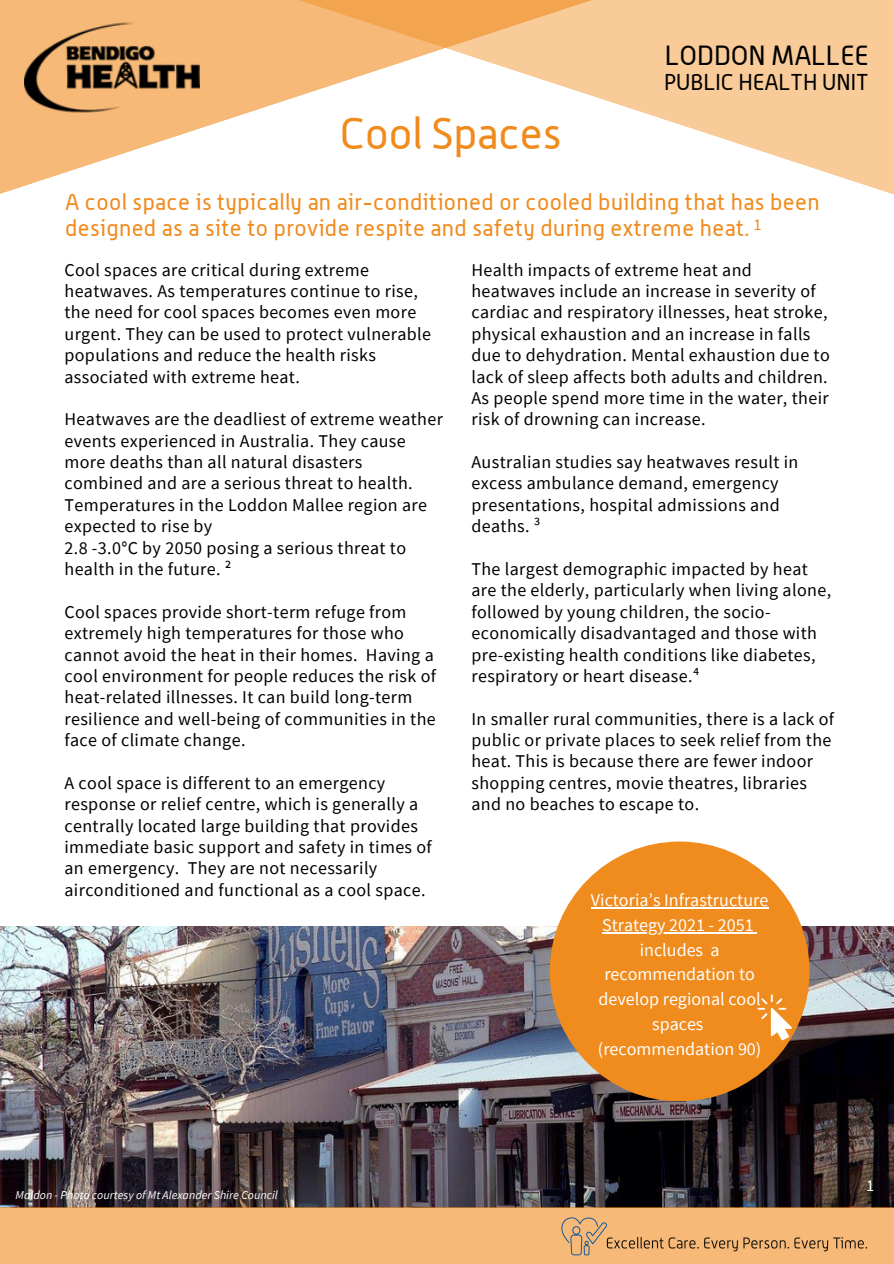
<style>
.page{position:relative;width:894px;height:1264px;background:#fff}
.page>*{position:absolute;margin:0;border:0;box-sizing:border-box;transform-origin:0 0}
.t1{font:43.5px "Alwyn";color:#f08b1d}
.t2{font:27px "Alwyn";color:#000}
.t3{font:22.5px/25.8px "Alwyn";letter-spacing:.02em;color:#f08b1d}
.t4{font:22.35px "Alwyn";color:#000}
.t5{font:18px/21.3px "Source Sans Pro";letter-spacing:.02em;color:#000}
.t6{font:18px/24.8px "Source Sans Pro";color:#fff;text-align:center}
.t7{font:16.5px "Source Sans Pro";color:#fff}
.t8{font:16.5px "Source Sans Pro";color:#f08b1d}
.t9{font:italic 12px "Source Sans Pro";color:#fff}
</style>
<div class="page">
<img style="left:0;top:926px;width:893px;height:281px">
<div style="left:549px;top:841px;width:260px;height:260px;background:#f08b1d;border-radius:50%"></div>
<hr style="left:590px;top:907px;width:178px;height:1px;background:#fff">
<hr style="left:602px;top:932px;width:151px;height:1px;background:#fff">
<svg style="left:757px;top:994px;width:34px;height:46px"></svg>
<div style="left:0;top:1207px;width:893px;height:56px;background:#f6b977"></div>
<img style="left:561px;top:1217px;width:307px;height:39px">
<div style="left:836px;top:0;width:57px;height:194px;background:#f8cb99"></div>
<svg style="left:0;top:0;width:836px;height:194px"></svg>
<img style="left:25px;top:9px;width:174px;height:118px">
<p class="t1" style="left:340px;top:107px;width:223px">Cool Spaces</p>
<p class="t2" style="left:664px;top:39px;width:205px">LODDON MALLEE</p>
<p class="t4" style="left:664px;top:69px;width:206px">PUBLIC HEALTH UNIT</p>
<p class="t3" style="left:65px;top:189px;width:755px">A cool space is typically an air-conditioned or cooled building that has been designed as a site to provide respite and safety during extreme heat.</p>
<p class="t8" style="left:753px;top:214px;width:10px">1</p>
<h4 class="t5" style="left:64px;top:258px;width:368px">Cool spaces are critical during extreme heatwaves. As temperatures continue to rise, the need for cool spaces becomes even more urgent. They can be used to protect vulnerable populations and reduce the health risks associated with extreme heat.</h4>
<h4 class="t5" style="left:64px;top:408px;width:380px">Heatwaves are the deadliest of extreme weather events experienced in Australia. They cause more deaths than all natural disasters combined and are a serious threat to health.<br>Temperatures in the Loddon Mallee region are expected to rise by<br>2.8 -3.0°C by 2050 posing a serious threat to health in the future. ²</h4>
<h4 class="t5" style="left:64px;top:600px;width:373px">Cool spaces provide short-term refuge from extremely high temperatures for those who cannot avoid the heat in their homes. Having a cool environment for people reduces the risk of heat-related illnesses. It can build long-term resilience and well-being of communities in the face of climate change.</h4>
<h4 class="t5" style="left:64px;top:771px;width:369px">A cool space is different to an emergency response or relief centre, which is generally a centrally located large building that provides immediate basic support and safety in times of an emergency. They are not necessarily airconditioned and functional as a cool space.</h4>
<p class="t5" style="left:471px;top:258px;width:360px">Health impacts of extreme heat and heatwaves include an increase in severity of cardiac and respiratory illnesses, heat stroke, physical exhaustion and an increase in falls due to dehydration. Mental exhaustion due to lack of sleep affects both adults and children.<br>As people spend more time in the water, their risk of drowning can increase.</p>
<h4 class="t5" style="left:471px;top:451px;width:328px">Australian studies say heatwaves result in excess ambulance demand, emergency presentations, hospital admissions and deaths. ³</h4>
<h4 class="t5" style="left:471px;top:558px;width:361px">The largest demographic impacted by heat are the elderly, particularly when living alone, followed by young children, the socio&shy;economically disadvantaged and those with pre-existing health conditions like diabetes, respiratory or heart disease.⁴</h4>
<h4 class="t5" style="left:471px;top:707px;width:364px">In smaller rural communities, there is a lack of public or private places to seek relief from the heat. This is because there are fewer indoor shopping centres, movie theatres, libraries and no beaches to escape to.</h4>
<h2 class="t6" style="left:590px;top:887px;width:179px">Victoria’s Infrastructure</h2>
<h1 class="t6" style="left:597px;top:912px;width:165px">Strategy 2021 - 2051 includes a recommendation to develop regional cool spaces (recommendation 90)</h1>
<h4 class="t9" style="left:16px;top:1186px;width:264px">Maldon - Photo courtesy of Mt Alexander Shire Council</h4>
<h4 class="t7" style="left:865px;top:1174px;width:10px">1</h4>
</div>
